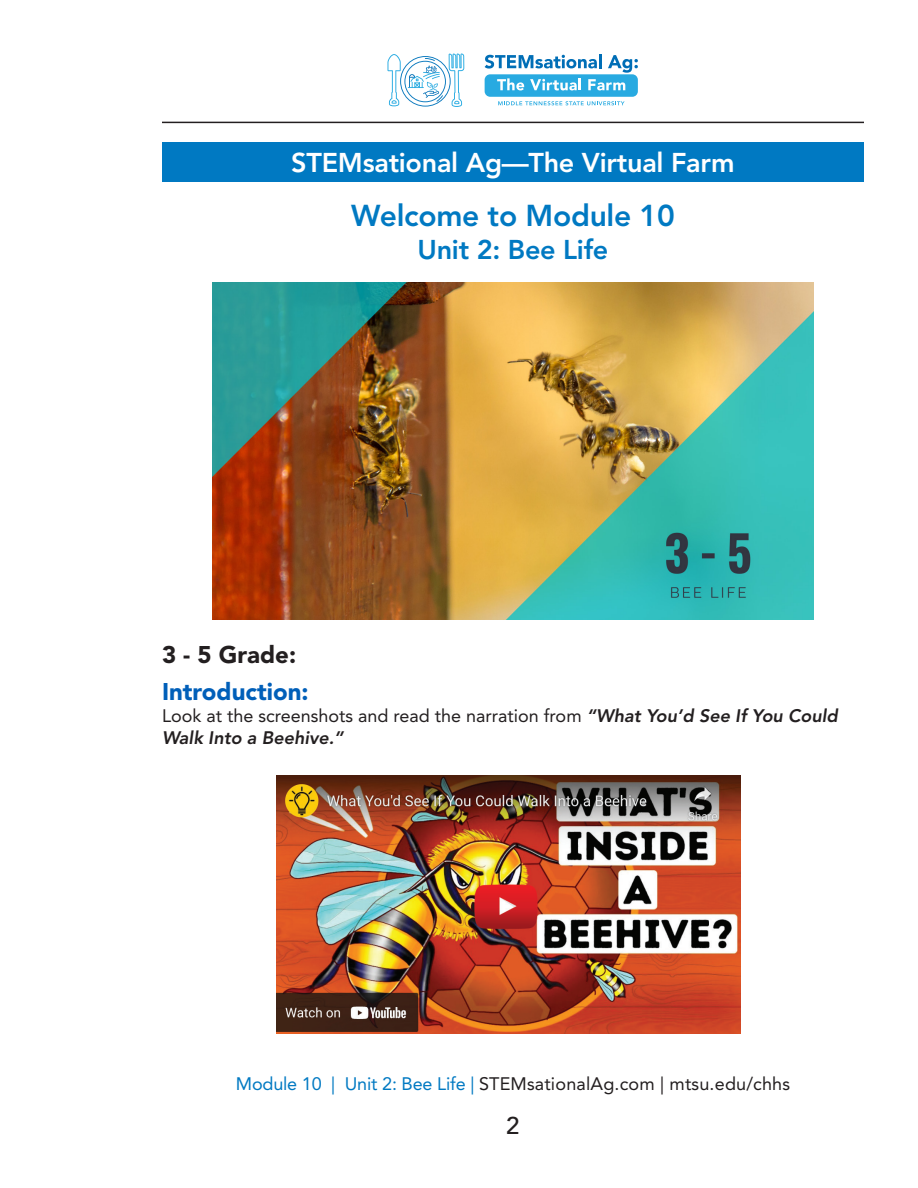
<style>
.page{position:relative;width:918px;height:1188px;background:#fff}
.page>*{position:absolute;margin:0;border:0;box-sizing:border-box;transform-origin:0 0}
.t1{font:800 30px "Avenir LT Std";letter-spacing:-.01em;color:#0079c2}
.t2{font:800 27px "Avenir LT Std";letter-spacing:-.01em;color:#fff}
.t3{font:800 27px "Avenir LT Std";letter-spacing:-.01em;color:#0079c2}
.t4{font:900 24px "Avenir LT Std";color:#005fb9}
.t5{font:900 24px "Avenir LT Std";color:#231f20}
.t6{font:500 24px "Avenir LT Std";color:#231f20}
.t7{font:18px/21.6px "Avenir LT Std";color:#231f20}
.s1{font-weight:800;font-style:italic}
.s2{color:#0079c2}
</style>
<div class="page">
<img style="left:212px;top:282px;width:602px;height:337px">
<hr style="left:162px;top:122px;width:702px;height:1px;background:#231f20">
<div style="left:162px;top:142px;width:702px;height:40px;background:#0079c2"></div>
<svg style="left:485px;top:54px;width:116px;height:15px"></svg>
<svg style="left:608px;top:55px;width:30px;height:18px"></svg>
<div style="left:485px;top:74px;width:153px;height:23px;background:#28aae1;border-radius:6px"></div>
<svg style="left:497px;top:78px;width:27px;height:12px"></svg>
<svg style="left:530px;top:78px;width:51px;height:12px"></svg>
<svg style="left:588px;top:79px;width:37px;height:11px"></svg>
<svg style="left:498px;top:101px;width:127px;height:4px"></svg>
<svg style="left:387px;top:54px;width:77px;height:53px"></svg>
<img style="left:277px;top:775px;width:463px;height:258px">
<h2 class="t2" style="left:291px;top:147px;width:445px">STEMsational Ag—The Virtual Farm</h2>
<h1 class="t1" style="left:351px;top:198px;width:325px">Welcome to Module 10</h1>
<h2 class="t3" style="left:418px;top:233px;width:192px">Unit 2: Bee Life</h2>
<p class="t5" style="left:162px;top:640px;width:136px">3 - 5 Grade:</p>
<p class="t4" style="left:162px;top:677px;width:148px">Introduction:</p>
<p class="t7" style="left:162px;top:705px;width:677px">Look at the screenshots and read the narration from <span class="s1">“What You’d See If You Could<br>Walk Into a Beehive.”</span></p>
<p class="t7" style="left:236px;top:1073px;width:556px"><span class="s2">Module 10 | Unit 2: Bee Life |</span> STEMsationalAg.com | mtsu.edu/chhs</p>
<h3 class="t6" style="left:506px;top:1112px;width:15px">2</h3>
</div>
